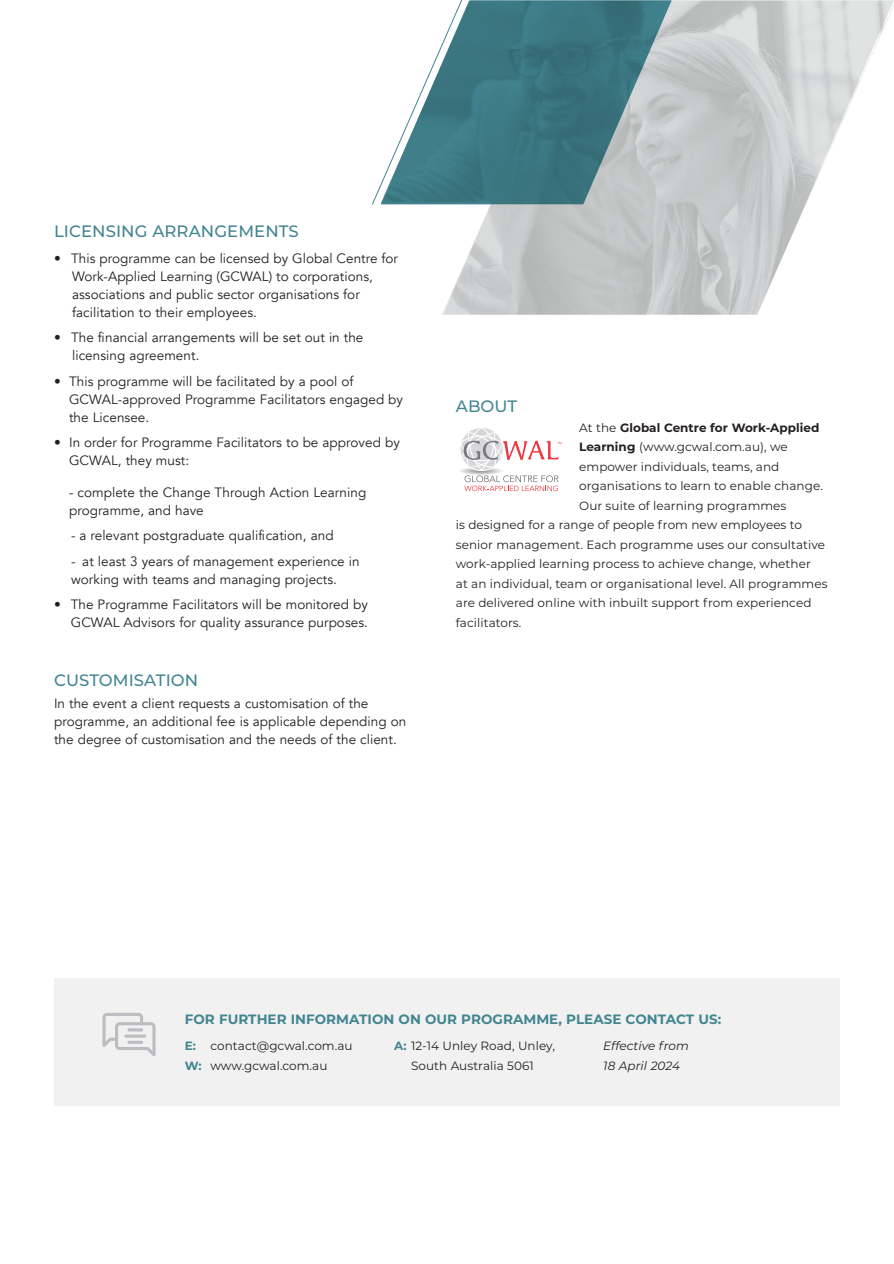
<style>
.page{position:relative;width:894px;height:1264px;background:#fff}
.page>*{position:absolute;margin:0;border:0;box-sizing:border-box;transform-origin:0 0}
.t1{font:500 16.5px "Montserrat";letter-spacing:.005em;color:#428591}
.t2{font:13.5px/18px "Avenir";letter-spacing:.005em;color:#231f20}
.t3{font:700 13.5px "Montserrat";letter-spacing:.005em;color:#428591}
.t4{font:12px/19.5px "Montserrat";letter-spacing:.005em;color:#231f20}
.t5{font:700 12px "Montserrat";letter-spacing:.005em;color:#231f20}
.t6{font:italic 12px/19.5px "Montserrat";letter-spacing:.005em;color:#231f20}
.s1{font-weight:400}
.s2{font-weight:700}
.s3{font-weight:700;color:#428591}
</style>
<div class="page">
<img style="left:442px;top:1px;width:451px;height:314px">
<svg style="left:372px;top:1px;width:92px;height:204px"></svg>
<div style="left:54px;top:978px;width:785px;height:128px;background:#f1f1f2"></div>
<svg style="left:102px;top:1013px;width:53px;height:43px"></svg>
<hr style="left:127px;top:1028px;width:16px;height:3px;background:#bcbdc0;border-radius:2px">
<hr style="left:124px;top:1035px;width:22px;height:3px;background:#bcbdc0;border-radius:2px">
<hr style="left:127px;top:1041px;width:16px;height:3px;background:#bcbdc0;border-radius:2px">
<div style="left:458px;top:466px;width:45px;height:9px;background:#f8f7f8;border-radius:50%"></div>
<div style="left:459px;top:427px;width:44px;height:44px;border:1px solid #fff;border-radius:50%"></div>
<svg style="left:460px;top:427px;width:101px;height:64px"></svg>
<p class="t1" style="left:54px;top:221px;width:246px">LICENSING ARRANGEMENTS</p>
<p class="t2" style="left:72px;top:249px;width:327px;text-indent:-18px">• This programme can be licensed by Global Centre for Work-Applied Learning (GCWAL) to corporations, associations and public sector organisations for facilitation to their employees.</p>
<p class="t2" style="left:72px;top:329px;width:293px;text-indent:-18px">• The financial arrangements will be set out in the licensing agreement.</p>
<p class="t2" style="left:69px;top:372px;width:335px;text-indent:-15px">• This programme will be facilitated by a pool of<br>GCWAL-approved Programme Facilitators engaged by the Licensee.</p>
<p class="t2" style="left:69px;top:434px;width:332px;text-indent:-15px">• In order for Programme Facilitators to be approved by<br>GCWAL, they must:</p>
<p class="t2" style="left:69px;top:483px;width:299px">- complete the Change Through Action Learning programme, and have</p>
<p class="t2" style="left:71px;top:527px;width:264px">- a relevant postgraduate qualification, and</p>
<p class="t2" style="left:71px;top:552px;width:290px">- at least 3 years of management experience in working with teams and managing projects.</p>
<p class="t2" style="left:54px;top:596px;width:315px;text-align:right">• The Programme Facilitators will be monitored by<br>GCWAL Advisors for quality assurance purposes.</p>
<p class="t1" style="left:54px;top:670px;width:146px">CUSTOMISATION</p>
<p class="t2" style="left:54px;top:695px;width:353px">In the event a client requests a customisation of the programme, an additional fee is applicable depending on the degree of customisation and the needs of the client.</p>
<p class="t1" style="left:455px;top:396px;width:63px">ABOUT</p>
<p class="t5" style="left:579px;top:420px;width:241px"><span class="s1">At the</span> Global Centre for Work-Applied</p>
<p class="t4" style="left:579px;top:437px;width:210px"><span class="s2">Learning</span> (www.gcwal.com.au), we</p>
<p class="t4" style="left:579px;top:456px;width:202px">empower individuals, teams, and</p>
<p class="t4" style="left:579px;top:476px;width:245px">organisations to learn to enable change.</p>
<p class="t4" style="left:579px;top:495px;width:209px">Our suite of learning programmes</p>
<p class="t4" style="left:455px;top:515px;width:347px">is designed for a range of people from new employees to</p>
<p class="t4" style="left:455px;top:534px;width:370px">senior management. Each programme uses our consultative</p>
<p class="t4" style="left:455px;top:554px;width:356px">work-applied learning process to achieve change, whether</p>
<p class="t4" style="left:455px;top:573px;width:373px">at an individual, team or organisational level. All programmes</p>
<p class="t4" style="left:455px;top:593px;width:357px">are delivered online with inbuilt support from experienced</p>
<p class="t4" style="left:455px;top:612px;width:67px">facilitators.</p>
<p class="t3" style="left:185px;top:1011px;width:537px">FOR FURTHER INFORMATION ON OUR PROGRAMME, PLEASE CONTACT US:</p>
<p class="t4" style="left:185px;top:1036px;width:169px"><span class="s3">E:</span> contact@gcwal.com.au<br><span class="s3">W:</span> www.gcwal.com.au</p>
<p class="t4" style="left:394px;top:1036px;width:162px;text-align:center"><span class="s3">A:</span> 12-14 Unley Road, Unley,<br>South Australia 5061</p>
<p class="t6" style="left:603px;top:1036px;width:87px">Effective from<br>18 April 2024</p>
</div>
